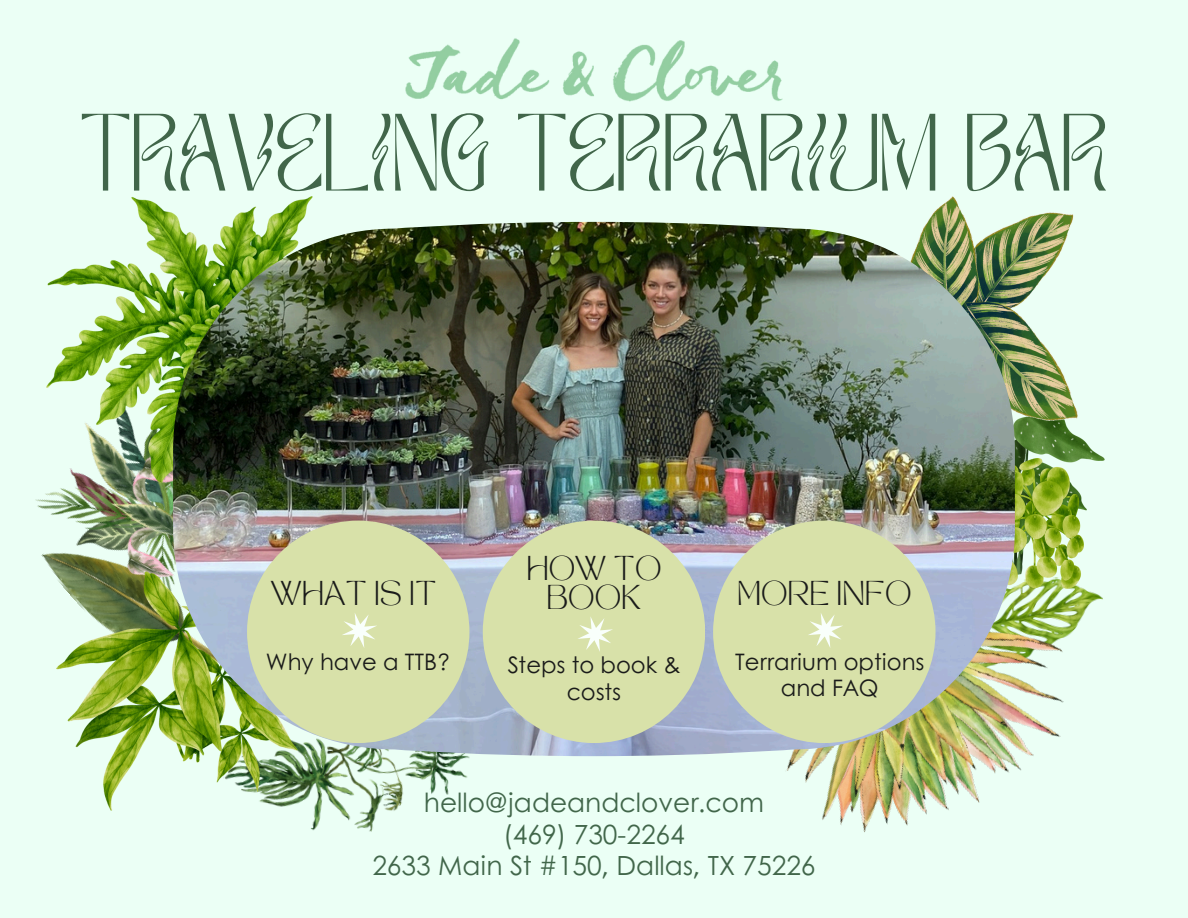
<style>
.page{position:relative;width:1188px;height:918px;background:#ebfff5}
.page>*{position:absolute;margin:0;border:0;box-sizing:border-box;transform-origin:0 0}
.t1{font:53.1px "TANGRANDEUR";color:#41664a}
.t2{font:26.4px/31.5px "Century Gothic";color:#41664a;text-align:center}
.t3{font:24.15px/28.8px "TAN MONCHERI Regular";color:#1a1b1a;text-align:center}
.t4{font:22.65px/26.7px "Century Gothic";color:#1a1b1a;text-align:center}
</style>
<div class="page">
<img style="left:309px;top:756px;width:52px;height:75px">
<img style="left:35px;top:385px;width:138px;height:190px">
<img style="left:47px;top:197px;width:266px;height:285px">
<img style="left:56px;top:571px;width:253px;height:240px">
<img style="left:824px;top:588px;width:279px;height:245px">
<img style="left:1015px;top:420px;width:89px;height:129px">
<img style="left:1015px;top:458px;width:68px;height:131px">
<img style="left:927px;top:197px;width:151px;height:223px">
<img style="left:173px;top:222px;width:842px;height:534px">
<div style="left:247px;top:521px;width:222px;height:222px;background:#d8e1a9;border-radius:50%"></div>
<div style="left:483px;top:521px;width:222px;height:222px;background:#d8e1a9;border-radius:50%"></div>
<div style="left:713px;top:521px;width:223px;height:222px;background:#d8e1a9;border-radius:50%"></div>
<img style="left:405px;top:38px;width:378px;height:64px">
<svg style="left:361px;top:755px;width:463px;height:77px"></svg>
<svg style="left:342px;top:613px;width:35px;height:35px"></svg>
<svg style="left:808px;top:613px;width:35px;height:35px"></svg>
<svg style="left:578px;top:617px;width:35px;height:35px"></svg>
<p class="t1" style="left:80px;top:141px;width:1030px">TRAVELING TERRARIUM BAR</p>
<p class="t3" style="left:271px;top:583px;width:167px">WHAT IS IT</p>
<p class="t4" style="left:266px;top:647px;width:186px">Why have a TTB?</p>
<p class="t3" style="left:526px;top:558px;width:137px">HOW TO<br>BOOK</p>
<p class="t4" style="left:508px;top:651px;width:174px">Steps to book &amp; costs</p>
<p class="t3" style="left:737px;top:583px;width:176px">MORE INFO</p>
<p class="t4" style="left:735px;top:647px;width:191px">Terrarium options and FAQ</p>
<p class="t2" style="left:372px;top:786px;width:445px">hello@jadeandclover.com<br>(469) 730-2264<br>2633 Main St #150, Dallas, TX 75226</p>
</div>
